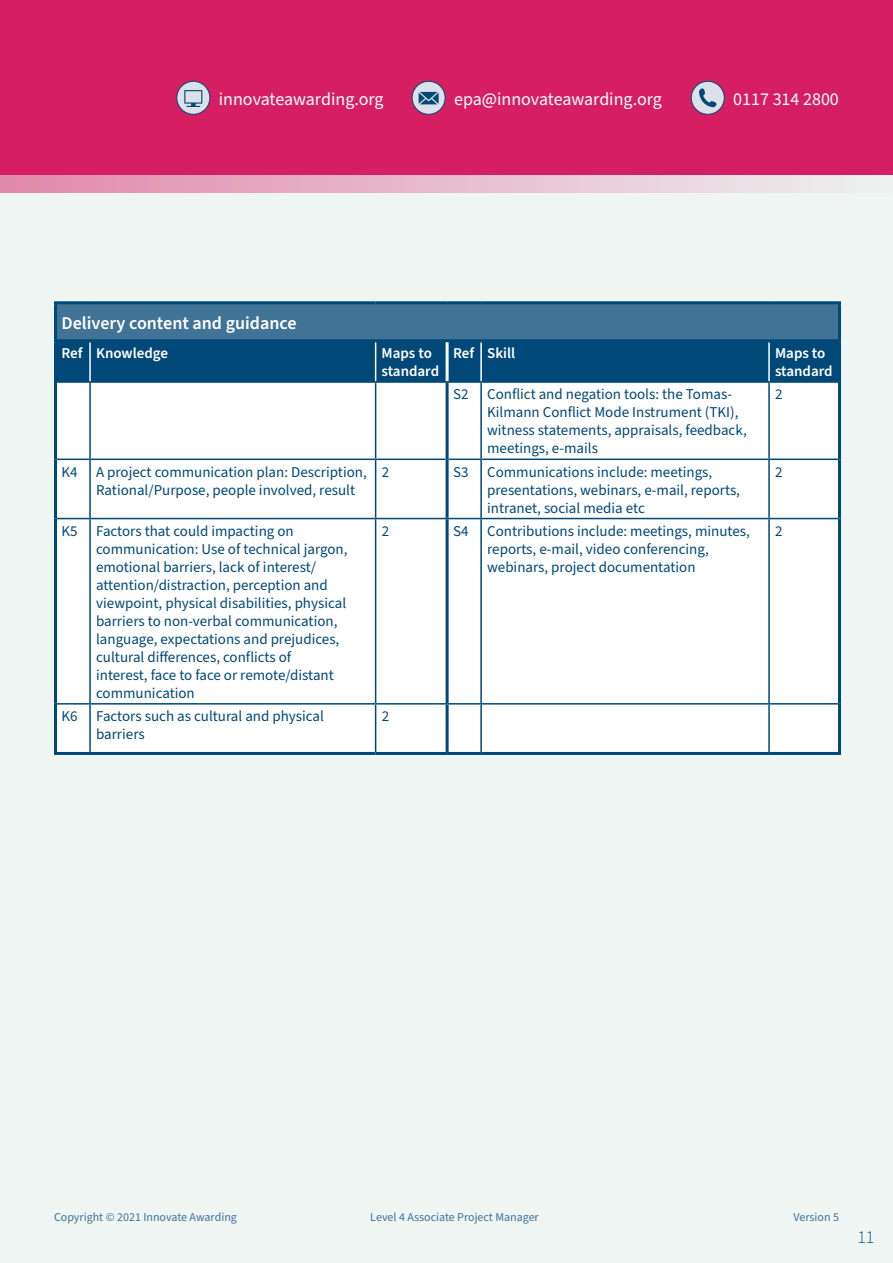
<style>
.page{position:relative;width:893px;height:1263px;background:#fff}
.page>*{position:absolute;margin:0;border:0;box-sizing:border-box;transform-origin:0 0}
.t1{font:18px "Source Sans Pro";color:#fff}
.t2{font:600 18px "Source Sans Pro";color:#fff}
.t3{font:300 18px "Source Sans Pro";color:#004877}
.t4{font:15px/18px "Source Sans Pro";color:#004877}
.t5{font:600 15px/18px "Source Sans Pro";color:#fff}
.t6{font:12px "Source Sans Pro";color:#417396}
</style>
<div class="page">
<div style="left:0;top:193px;width:893px;height:1070px;background:#eef5f3"></div>
<div style="left:0;top:0;width:893px;height:174px;background:#d61f63"></div>
<div style="left:0;top:174px;width:893px;height:19px;background:linear-gradient(to right,#e188aa,#edf2f1)"></div>
<div style="left:177px;top:81px;width:33px;height:33px;background:#dbe0e9;border-radius:50%"></div>
<div style="left:176px;top:81px;width:34px;height:34px;border:1px solid #004877;border-radius:50%"></div>
<svg style="left:184px;top:90px;width:18px;height:17px"></svg>
<svg style="left:412px;top:81px;width:33px;height:33px"></svg>
<div style="left:412px;top:81px;width:34px;height:34px;border:1px solid #004877;border-radius:50%"></div>
<svg style="left:419px;top:92px;width:20px;height:12px"></svg>
<div style="left:691px;top:81px;width:33px;height:33px;background:#dbe0e9;border-radius:50%"></div>
<div style="left:691px;top:81px;width:34px;height:34px;border:1px solid #004877;border-radius:50%"></div>
<svg style="left:699px;top:88px;width:18px;height:19px"></svg>
<div style="left:56px;top:303px;width:783px;height:38px;background:#417396"></div>
<div style="left:57px;top:342px;width:781px;height:39px;background:#004877"></div>
<svg style="left:57px;top:383px;width:781px;height:369px"></svg>
<hr style="left:89px;top:383px;width:2px;height:75px;background:#004877">
<hr style="left:375px;top:383px;width:1px;height:75px;background:#004877">
<hr style="left:480px;top:383px;width:2px;height:75px;background:#004877">
<hr style="left:768px;top:383px;width:2px;height:75px;background:#004877">
<hr style="left:57px;top:458px;width:33px;height:2px;background:#004877">
<hr style="left:90px;top:458px;width:286px;height:2px;background:#004877">
<hr style="left:89px;top:460px;width:2px;height:58px;background:#004877">
<hr style="left:376px;top:458px;width:70px;height:2px;background:#004877">
<hr style="left:375px;top:460px;width:1px;height:58px;background:#004877">
<hr style="left:89px;top:519px;width:2px;height:184px;background:#004877">
<hr style="left:375px;top:519px;width:1px;height:184px;background:#004877">
<hr style="left:89px;top:704px;width:2px;height:48px;background:#004877">
<hr style="left:375px;top:704px;width:1px;height:48px;background:#004877">
<hr style="left:449px;top:458px;width:32px;height:2px;background:#004877">
<hr style="left:481px;top:458px;width:288px;height:2px;background:#004877">
<hr style="left:480px;top:460px;width:2px;height:58px;background:#004877">
<hr style="left:769px;top:458px;width:69px;height:2px;background:#004877">
<hr style="left:768px;top:460px;width:2px;height:58px;background:#004877">
<hr style="left:480px;top:519px;width:2px;height:184px;background:#004877">
<hr style="left:768px;top:519px;width:2px;height:184px;background:#004877">
<hr style="left:480px;top:704px;width:2px;height:48px;background:#004877">
<hr style="left:768px;top:704px;width:2px;height:48px;background:#004877">
<hr style="left:89px;top:342px;width:2px;height:39px;background:#fff">
<hr style="left:375px;top:342px;width:1px;height:39px;background:#fff">
<hr style="left:480px;top:342px;width:2px;height:39px;background:#fff">
<hr style="left:768px;top:342px;width:2px;height:39px;background:#fff">
<hr style="left:54px;top:304px;width:3px;height:35px;background:#004877">
<hr style="left:838px;top:304px;width:3px;height:35px;background:#004877">
<hr style="left:54px;top:339px;width:36px;height:3px;background:#004877">
<hr style="left:90px;top:339px;width:286px;height:3px;background:#004877">
<hr style="left:376px;top:339px;width:71px;height:3px;background:#004877">
<hr style="left:447px;top:339px;width:34px;height:3px;background:#004877">
<hr style="left:481px;top:339px;width:288px;height:3px;background:#004877">
<hr style="left:769px;top:339px;width:72px;height:3px;background:#004877">
<hr style="left:54px;top:342px;width:3px;height:40px;background:#004877">
<hr style="left:838px;top:342px;width:3px;height:40px;background:#004877">
<hr style="left:54px;top:382px;width:3px;height:77px;background:#004877">
<hr style="left:838px;top:382px;width:3px;height:77px;background:#004877">
<hr style="left:54px;top:459px;width:3px;height:59px;background:#004877">
<hr style="left:54px;top:518px;width:3px;height:186px;background:#004877">
<hr style="left:54px;top:704px;width:3px;height:48px;background:#004877">
<hr style="left:838px;top:459px;width:3px;height:59px;background:#004877">
<hr style="left:838px;top:518px;width:3px;height:186px;background:#004877">
<hr style="left:838px;top:704px;width:3px;height:48px;background:#004877">
<hr style="left:54px;top:301px;width:36px;height:3px;background:#004877">
<hr style="left:90px;top:301px;width:286px;height:3px;background:#004877">
<hr style="left:376px;top:301px;width:71px;height:3px;background:#004877">
<hr style="left:447px;top:301px;width:34px;height:3px;background:#004877">
<hr style="left:481px;top:301px;width:288px;height:3px;background:#004877">
<hr style="left:769px;top:301px;width:72px;height:3px;background:#004877">
<hr style="left:446px;top:383px;width:3px;height:76px;background:#004877">
<hr style="left:446px;top:459px;width:3px;height:59px;background:#004877">
<hr style="left:446px;top:519px;width:3px;height:184px;background:#004877">
<hr style="left:446px;top:704px;width:3px;height:48px;background:#004877">
<hr style="left:446px;top:342px;width:3px;height:39px;background:#fff">
<hr style="left:57px;top:518px;width:33px;height:1px;background:#004877">
<hr style="left:90px;top:518px;width:286px;height:1px;background:#004877">
<hr style="left:376px;top:518px;width:71px;height:1px;background:#004877">
<hr style="left:447px;top:518px;width:34px;height:1px;background:#004877">
<hr style="left:481px;top:518px;width:288px;height:1px;background:#004877">
<hr style="left:769px;top:518px;width:69px;height:1px;background:#004877">
<hr style="left:57px;top:703px;width:33px;height:1px;background:#004877">
<hr style="left:90px;top:703px;width:286px;height:1px;background:#004877">
<hr style="left:376px;top:703px;width:71px;height:1px;background:#004877">
<hr style="left:447px;top:703px;width:34px;height:1px;background:#004877">
<hr style="left:481px;top:703px;width:288px;height:1px;background:#004877">
<hr style="left:769px;top:703px;width:69px;height:1px;background:#004877">
<hr style="left:57px;top:381px;width:33px;height:2px;background:#004877">
<hr style="left:90px;top:381px;width:286px;height:2px;background:#004877">
<hr style="left:376px;top:381px;width:71px;height:2px;background:#004877">
<hr style="left:447px;top:381px;width:34px;height:2px;background:#004877">
<hr style="left:481px;top:381px;width:288px;height:2px;background:#004877">
<hr style="left:769px;top:381px;width:69px;height:2px;background:#004877">
<hr style="left:54px;top:752px;width:36px;height:3px;background:#004877">
<hr style="left:90px;top:752px;width:286px;height:3px;background:#004877">
<hr style="left:376px;top:752px;width:71px;height:3px;background:#004877">
<hr style="left:447px;top:752px;width:34px;height:3px;background:#004877">
<hr style="left:481px;top:752px;width:288px;height:3px;background:#004877">
<hr style="left:769px;top:752px;width:72px;height:3px;background:#004877">
<p class="t1" style="left:219px;top:87px;width:166px">innovateawarding.org</p>
<p class="t1" style="left:454px;top:87px;width:209px">epa@innovateawarding.org</p>
<p class="t1" style="left:733px;top:87px;width:107px">0117 314 2800</p>
<p class="t2" style="left:62px;top:310px;width:236px">Delivery content and guidance</p>
<p class="t5" style="left:62px;top:344px;width:108px">Ref Knowledge</p>
<p class="t5" style="left:382px;top:344px;width:59px">Maps to standard</p>
<p class="t5" style="left:453px;top:344px;width:64px">Ref Skill</p>
<p class="t5" style="left:775px;top:344px;width:59px">Maps to standard</p>
<p class="t4" style="left:487px;top:386px;width:261px;text-indent:-34px">S2 Conflict and negation tools: the Tomas-Kilmann Conflict Mode Instrument (TKI), witness statements, appraisals, feedback, meetings, e-mails</p>
<p class="t4" style="left:775px;top:386px;width:9px">2</p>
<p class="t4" style="left:96px;top:463px;width:272px;text-indent:-35px">K4 A project communication plan: Description,<br>Rational/Purpose, people involved, result</p>
<p class="t4" style="left:382px;top:463px;width:9px">2</p>
<p class="t4" style="left:487px;top:463px;width:254px;text-indent:-34px">S3 Communications include: meetings, presentations, webinars, e-mail, reports, intranet, social media etc</p>
<p class="t4" style="left:775px;top:463px;width:9px">2</p>
<p class="t4" style="left:96px;top:522px;width:253px;text-indent:-35px">K5 Factors that could impacting on communication: Use of technical jargon, emotional barriers, lack of interest/ attention/distraction, perception and viewpoint, physical disabilities, physical barriers to non-verbal communication, language, expectations and prejudices, cultural differences, conflicts of<br>interest, face to face or remote/distant communication</p>
<p class="t4" style="left:382px;top:522px;width:9px">2</p>
<p class="t4" style="left:487px;top:522px;width:264px;text-indent:-34px">S4 Contributions include: meetings, minutes, reports, e-mail, video conferencing, webinars, project documentation</p>
<p class="t4" style="left:775px;top:522px;width:9px">2</p>
<p class="t4" style="left:96px;top:707px;width:229px;text-indent:-35px">K6 Factors such as cultural and physical barriers</p>
<p class="t4" style="left:382px;top:707px;width:9px">2</p>
<p class="t6" style="left:54px;top:1209px;width:184px">Copyright © 2021 Innovate Awarding</p>
<p class="t6" style="left:370px;top:1209px;width:170px">Level 4 Associate Project Manager</p>
<p class="t6" style="left:793px;top:1209px;width:47px">Version 5</p>
<p class="t3" style="left:857px;top:1225px;width:19px">11</p>
</div>
